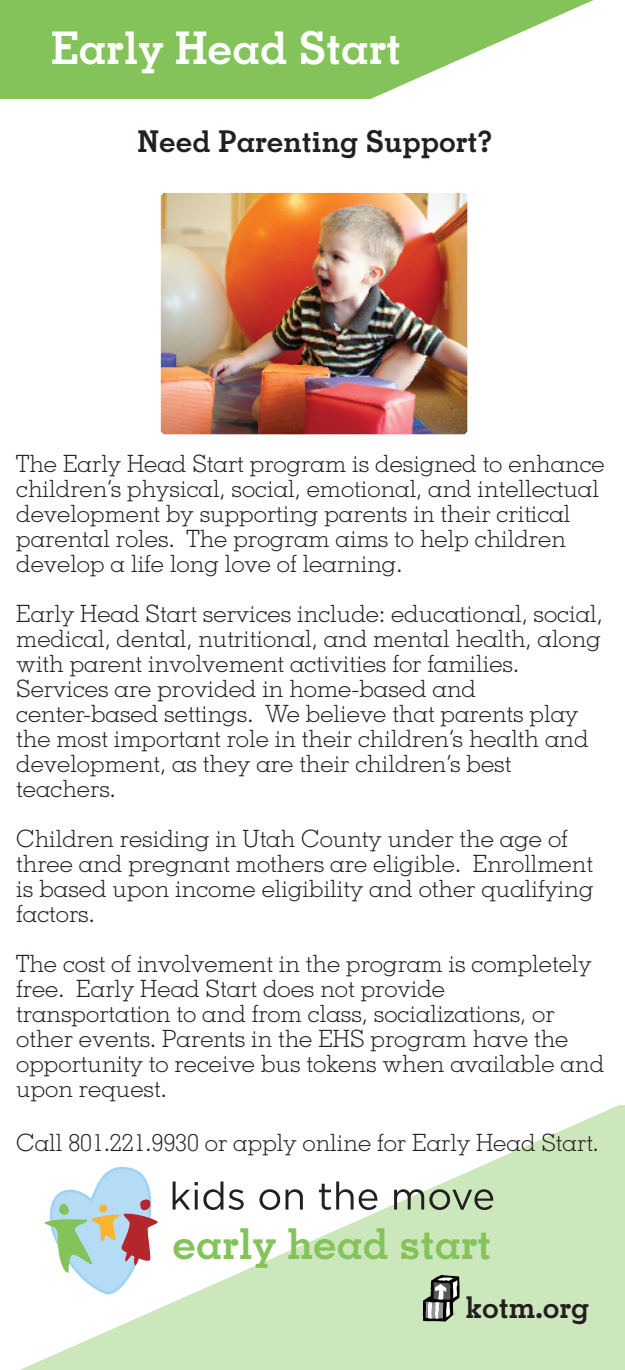
<style>
.page{position:relative;width:625px;height:1370px;background:#fff}
.page>*{position:absolute;margin:0;border:0;box-sizing:border-box;transform-origin:0 0}
.t1{font:700 45px "Memphis LT Std";color:#fff}
.t2{font:700 42.5px "Memphis LT Std";color:#83c359}
.t3{font:700 30px "Memphis LT Std";color:#231f20}
.t4{font:300 23.75px/25px "Memphis LT Std";color:#231f20}
</style>
<div class="page">
<svg style="left:9px;top:0;width:585px;height:99px;fill:#83c359"></svg>
<svg style="left:20px;top:1105px;width:605px;height:265px;fill:#cde7bd"></svg>
<img style="left:160px;top:192px;width:308px;height:243px">
<svg style="left:42px;top:1163px;width:451px;height:159px"></svg>
<h1 class="t1" style="left:51px;top:20px;width:351px">Early Head Start</h1>
<p class="t3" style="left:138px;top:122px;width:356px">Need Parenting Support?</p>
<p class="t4" style="left:16px;top:451px;width:590px">The Early Head Start program is designed to enhance children’s physical, social, emotional, and intellectual development by supporting parents in their critical parental roles. The program aims to help children develop a life long love of learning.</p>
<p class="t4" style="left:16px;top:601px;width:588px">Early Head Start services include: educational, social, medical, dental, nutritional, and mental health, along with parent involvement activities for families.<br>Services are provided in home-based and center-based settings. We believe that parents play the most important role in their children’s health and development, as they are their children’s best teachers.</p>
<p class="t4" style="left:16px;top:826px;width:579px">Children residing in Utah County under the age of three and pregnant mothers are eligible. Enrollment is based upon income eligibility and other qualifying factors.</p>
<p class="t4" style="left:16px;top:951px;width:589px">The cost of involvement in the program is completely free. Early Head Start does not provide transportation to and from class, socializations, or other events. Parents in the EHS program have the opportunity to receive bus tokens when available and upon request.</p>
<p class="t4" style="left:16px;top:1130px;width:584px">Call 801.221.9930 or apply online for Early Head Start.</p>
<h2 class="t2" style="left:173px;top:1217px;width:320px">early head start</h2>
<p class="t3" style="left:465px;top:1288px;width:126px">kotm.org</p>
</div>
